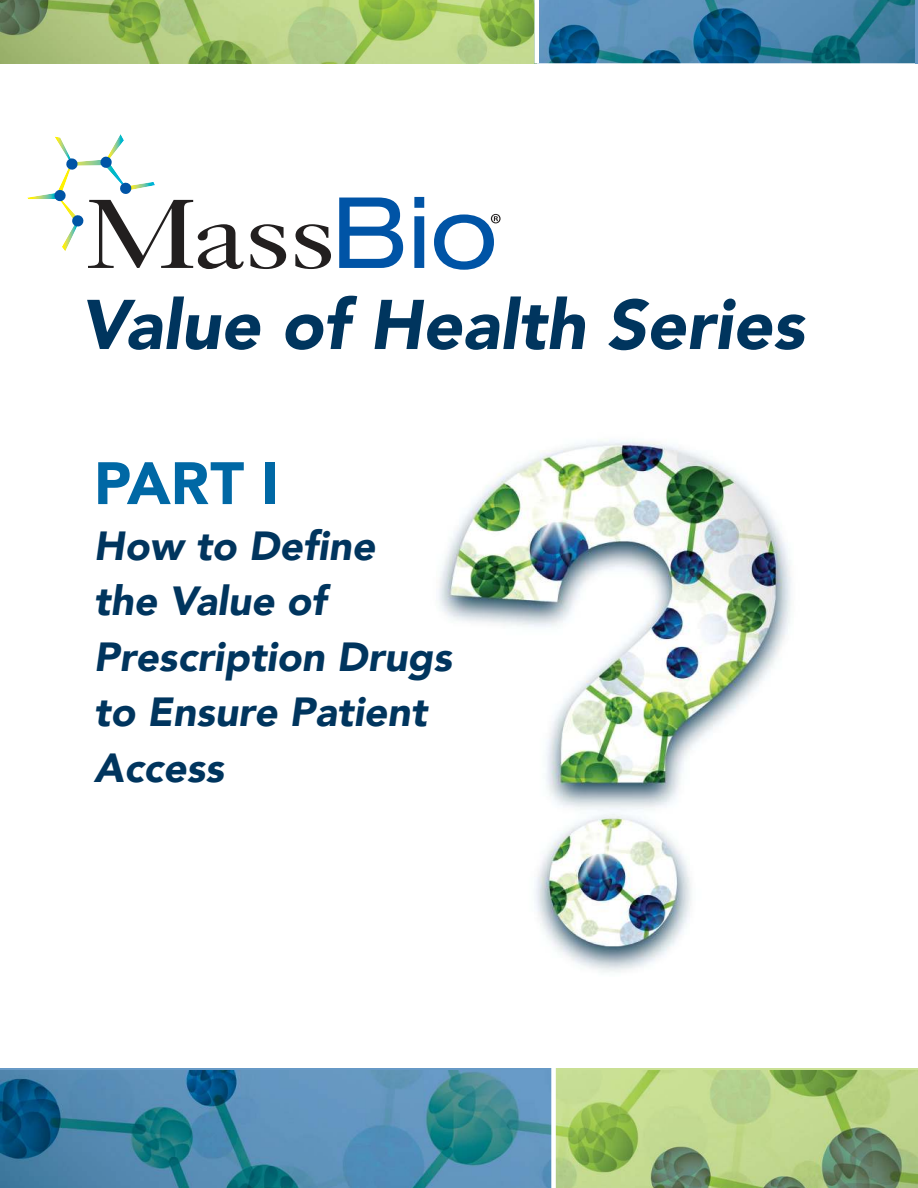
<style>
.page{position:relative;width:918px;height:1188px;background:#fff}
.page>*{position:absolute;margin:0;border:0;box-sizing:border-box;transform-origin:0 0}
.t1{font:italic 900 69.45px "Avenir";color:#00355e}
.t2{font:900 59.1px "Avenir";color:#0068a5}
.t3{font:italic 900 40.65px/55.5px "Avenir";color:#00355e}
</style>
<div class="page">
<img style="left:439px;top:440px;width:352px;height:532px">
<img style="left:62px;top:229px;width:10px;height:22px">
<img style="left:27px;top:193px;width:27px;height:6px">
<img style="left:55px;top:136px;width:16px;height:22px">
<img style="left:108px;top:134px;width:16px;height:22px">
<img style="left:59px;top:160px;width:64px;height:57px">
<svg style="left:100px;top:156px;width:12px;height:12px"></svg>
<svg style="left:66px;top:158px;width:12px;height:12px"></svg>
<svg style="left:54px;top:189px;width:12px;height:13px"></svg>
<svg style="left:72px;top:182px;width:172px;height:87px"></svg>
<svg style="left:251px;top:224px;width:35px;height:45px"></svg>
<svg style="left:295px;top:224px;width:36px;height:45px"></svg>
<svg style="left:339px;top:198px;width:64px;height:70px"></svg>
<svg style="left:414px;top:197px;width:10px;height:71px"></svg>
<svg style="left:434px;top:214px;width:67px;height:56px"></svg>
<hr style="left:554px;top:1068px;width:364px;height:3px;background:#cae095">
<img style="left:556px;top:1071px;width:362px;height:117px">
<svg style="left:0;top:1068px;width:551px;height:120px;background:#4787a9"></svg>
<div style="left:551px;top:1060px;width:5px;height:128px;background:#fff"></div>
<hr style="left:915px;top:0;width:3px;height:63px;background:#6799c6">
<img style="left:0;top:0;width:915px;height:63px">
<hr style="left:535px;top:0;width:4px;height:63px;background:#fff">
<h1 class="t1" style="left:80px;top:284px;width:726px">Value of Health Series</h1>
<h2 class="t2" style="left:94px;top:449px;width:187px">PART I</h2>
<p class="t3" style="left:94px;top:517px;width:359px">How to Define<br>the Value of<br>Prescription Drugs to Ensure Patient<br>Access</p>
</div>
